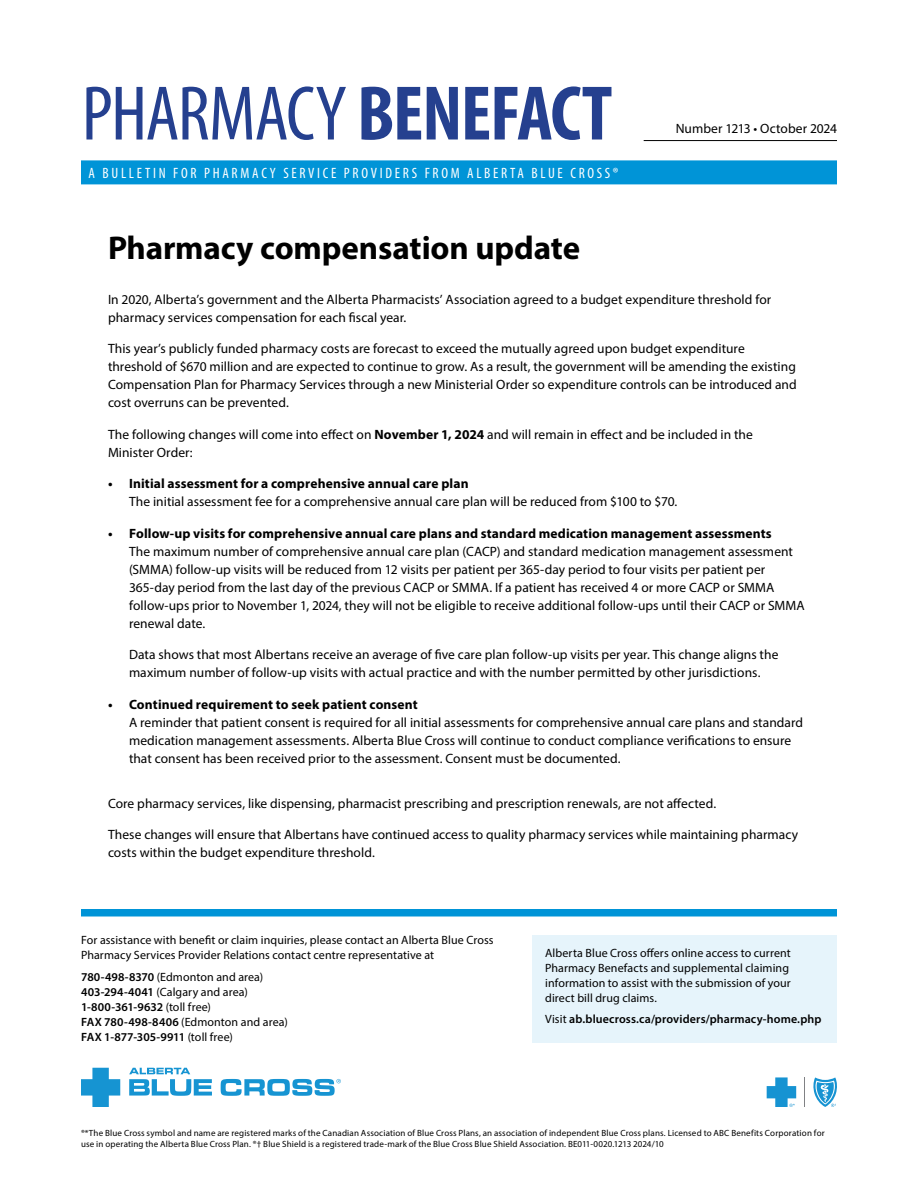
<style>
.page{position:relative;width:918px;height:1188px;background:#fff}
.page>*{position:absolute;margin:0;border:0;box-sizing:border-box;transform-origin:0 0}
.t1{font:condensed 78px "Myriad Pro";letter-spacing:-.02em;color:#25408f}
.t2{font:700 33px "Myriad Pro";letter-spacing:-.005em;color:#000}
.t3{font:condensed 15px "Myriad Pro";letter-spacing:.18em;color:#fff}
.t4{font:13.5px/18px "Myriad Pro";letter-spacing:.005em;color:#000}
.t5{font:700 13.5px "Myriad Pro";letter-spacing:.01em;color:#000}
.t6{font:12px/15px "Myriad Pro";letter-spacing:.005em;color:#000}
.t7{font:600 12px/15px "Myriad Pro";letter-spacing:.01em;color:#000}
.t8{font:9px/10.8px "Myriad Pro";letter-spacing:.015em;color:#000}
.s1{font-weight:700}
.s2{font-weight:400}
</style>
<div class="page">
<div style="left:81px;top:160px;width:756px;height:24px;background:#0094d7"></div>
<hr style="left:644px;top:140px;width:193px;height:1px;background:#000">
<div style="left:532px;top:935px;width:305px;height:108px;background:#e6f4fb"></div>
<div style="left:81px;top:909px;width:756px;height:7px;background:#0094d7"></div>
<svg style="left:813px;top:1077px;width:24px;height:30px"></svg>
<hr style="left:804px;top:1077px;width:1px;height:30px;background:#808184">
<svg style="left:767px;top:1077px;width:29px;height:30px"></svg>
<svg style="left:129px;top:1068px;width:83px;height:28px"></svg>
<svg style="left:221px;top:1079px;width:120px;height:17px"></svg>
<svg style="left:81px;top:1068px;width:39px;height:39px"></svg>
<h1 class="t1" style="left:82px;top:67px;width:532px">PHARMACY <span class="s1">BENEFACT</span></h1>
<p class="t3" style="left:89px;top:164px;width:531px">A BULLETIN FOR PHARMACY SERVICE PROVIDERS FROM ALBERTA BLUE CROSS®</p>
<p class="t4" style="left:676px;top:120px;width:163px">Number 1213 • October 2024</p>
<h2 class="t2" style="left:108px;top:226px;width:474px">Pharmacy compensation update</h2>
<p class="t4" style="left:108px;top:290px;width:665px">In 2020, Alberta’s government and the Alberta Pharmacists’ Association agreed to a budget expenditure threshold for pharmacy services compensation for each fiscal year.</p>
<p class="t4" style="left:108px;top:340px;width:690px">This year’s publicly funded pharmacy costs are forecast to exceed the mutually agreed upon budget expenditure threshold of $670 million and are expected to continue to grow. As a result, the government will be amending the existing Compensation Plan for Pharmacy Services through a new Ministerial Order so expenditure controls can be introduced and cost overruns can be prevented.</p>
<p class="t4" style="left:108px;top:425px;width:646px">The following changes will come into effect on <span class="s1">November 1, 2024</span> and will remain in effect and be included in the<br>Minister Order:</p>
<p class="t5" style="left:108px;top:475px;width:362px">• Initial assessment for a comprehensive annual care plan</p>
<p class="t4" style="left:129px;top:492px;width:550px">The initial assessment fee for a comprehensive annual care plan will be reduced from $100 to $70.</p>
<p class="t5" style="left:108px;top:524px;width:665px">• Follow-up visits for comprehensive annual care plans and standard medication management assessments</p>
<p class="t4" style="left:129px;top:542px;width:677px">The maximum number of comprehensive annual care plan (CACP) and standard medication management assessment (SMMA) follow-up visits will be reduced from 12 visits per patient per 365-day period to four visits per patient per 365-day period from the last day of the previous CACP or SMMA. If a patient has received 4 or more CACP or SMMA follow-ups prior to November 1, 2024, they will not be eligible to receive additional follow-ups until their CACP or SMMA renewal date.</p>
<p class="t4" style="left:129px;top:645px;width:651px">Data shows that most Albertans receive an average of five care plan follow-up visits per year. This change aligns the maximum number of follow-up visits with actual practice and with the number permitted by other jurisdictions.</p>
<p class="t5" style="left:108px;top:695px;width:311px">• Continued requirement to seek patient consent</p>
<p class="t4" style="left:129px;top:713px;width:676px">A reminder that patient consent is required for all initial assessments for comprehensive annual care plans and standard medication management assessments. Alberta Blue Cross will continue to conduct compliance verifications to ensure that consent has been received prior to the assessment. Consent must be documented.</p>
<p class="t4" style="left:108px;top:794px;width:610px">Core pharmacy services, like dispensing, pharmacist prescribing and prescription renewals, are not affected.</p>
<p class="t4" style="left:108px;top:825px;width:692px">These changes will ensure that Albertans have continued access to quality pharmacy services while maintaining pharmacy costs within the budget expenditure threshold.</p>
<p class="t6" style="left:81px;top:932px;width:414px">For assistance with benefit or claim inquiries, please contact an Alberta Blue Cross<br>Pharmacy Services Provider Relations contact centre representative at</p>
<p class="t7" style="left:81px;top:969px;width:208px">780-498-8370 <span class="s2">(Edmonton and area)<br></span>403-294-4041 <span class="s2">(Calgary and area)<br></span>1-800-361-9632 <span class="s2">(toll free)<br></span>FAX 780-498-8406 <span class="s2">(Edmonton and area)<br></span>FAX 1-877-305-9911 <span class="s2">(toll free)</span></p>
<p class="t6" style="left:545px;top:945px;width:247px">Alberta Blue Cross offers online access to current Pharmacy Benefacts and supplemental claiming information to assist with the submission of your direct bill drug claims.</p>
<p class="t7" style="left:545px;top:1012px;width:278px"><span class="s2">Visit</span> ab.bluecross.ca/providers/pharmacy-home.php</p>
<p class="t8" style="left:81px;top:1128px;width:745px">®*The Blue Cross symbol and name are registered marks of the Canadian Association of Blue Cross Plans, an association of independent Blue Cross plans. Licensed to ABC Benefits Corporation for use in operating the Alberta Blue Cross Plan. ®† Blue Shield is a registered trade-mark of the Blue Cross Blue Shield Association. BE011-0020.1213 2024/10</p>
</div>
